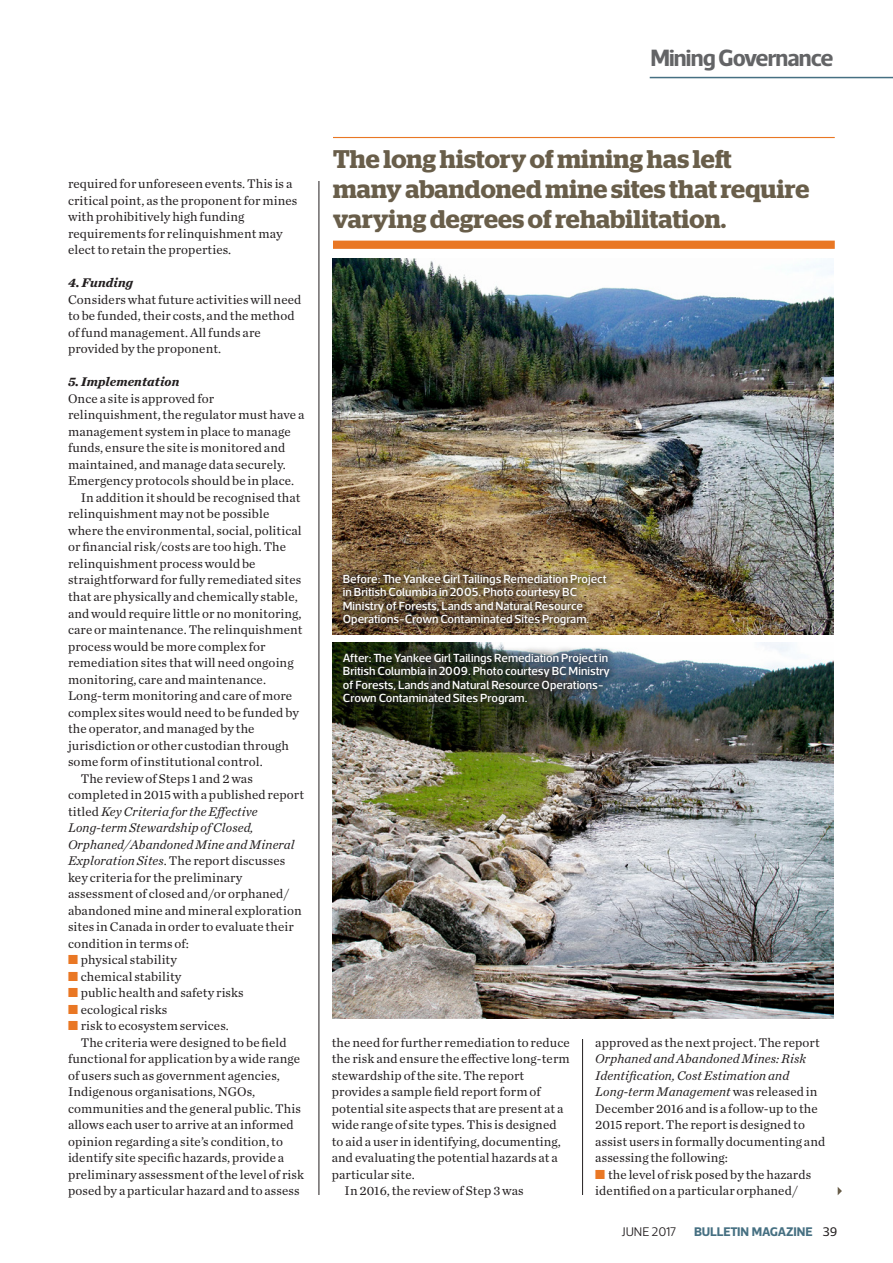
<style>
.page{position:relative;width:893px;height:1263px;background:#fff}
.page>*{position:absolute;margin:0;border:0;box-sizing:border-box;transform-origin:0 0}
.PULLQUOTE_-_FEATURES{font:600 25.5px/30px "Stag";letter-spacing:.01em;color:#695e4a}
.PAGE_HEAD_right{font:700 24px "Acto";letter-spacing:-.04em;color:#636466}
.TEXT_INDENT{font:13.2px/16.5px "Chronicle Text G1";letter-spacing:.01em;color:#231f20}
.TEXT_NO_INDENT{font:13.2px/16.5px "Chronicle Text G1";letter-spacing:.01em;color:#231f20}
.TEXT_SUBHEAD_3{font:italic 700 13.2px "Chronicle Text G1";letter-spacing:.01em;color:#231f20}
.t1{font:700 12.75px "Acto";letter-spacing:-.01em;color:#467082}
.t2{font:300 12.75px "Acto";letter-spacing:-.005em;color:#231f20}
.CAPTION_med{font:500 12px/13.5px "Acto";color:#fff}
.s1{font-style:italic}
.s2{color:#e97724}
.s3{font-weight:400;color:#231f20}
</style>
<div class="page">
<hr style="left:582px;top:395px;width:1px;height:800px;background:#231f20">
<hr style="left:319px;top:106px;width:1px;height:1089px;background:#231f20">
<div style="left:570px;top:0;width:25px;height:1038px;background:#fff"></div>
<svg style="left:838px;top:1187px;width:4px;height:8px"></svg>
<hr style="left:333px;top:137px;width:502px;height:1px;background:#e97724">
<div style="left:333px;top:241px;width:502px;height:8px;background:#e97724"></div>
<img style="left:332px;top:259px;width:501px;height:375px">
<img style="left:332px;top:643px;width:501px;height:376px">
<img style="left:335px;top:566px;width:280px;height:68px">
<svg style="left:335px;top:644px;width:283px;height:69px;background:#323d34"></svg>
<hr style="left:650px;top:77px;width:243px;height:1px;background:#467082">
<p class="PAGE_HEAD_right" style="left:650px;top:43px;width:184px">Mining Governance</p>
<p class="PULLQUOTE_-_FEATURES" style="left:333px;top:144px;width:478px">The long history of mining has left<br>many abandoned mine sites that require varying degrees of rehabilitation.</p>
<p class="TEXT_NO_INDENT" style="left:68px;top:175px;width:231px">required for unforeseen events. This is a critical point, as the proponent for mines with prohibitively high funding requirements for relinquishment may elect to retain the properties.</p>
<p class="TEXT_SUBHEAD_3" style="left:68px;top:272px;width:67px">4. Funding</p>
<p class="TEXT_NO_INDENT" style="left:68px;top:291px;width:235px">Considers what future activities will need to be funded, their costs, and the method of fund management. All funds are provided by the proponent.</p>
<p class="TEXT_SUBHEAD_3" style="left:68px;top:371px;width:113px">5. Implementation</p>
<p class="TEXT_NO_INDENT" style="left:68px;top:390px;width:238px">Once a site is approved for relinquishment, the regulator must have a management system in place to manage funds, ensure the site is monitored and maintained, and manage data securely.<br>Emergency protocols should be in place.</p>
<p class="TEXT_INDENT" style="left:68px;top:489px;width:236px;text-indent:13px">In addition it should be recognised that relinquishment may not be possible where the environmental, social, political or financial risk/costs are too high. The relinquishment process would be straightforward for fully remediated sites that are physically and chemically stable, and would require little or no monitoring, care or maintenance. The relinquishment process would be more complex for remediation sites that will need ongoing monitoring, care and maintenance.<br>Long-term monitoring and care of more complex sites would need to be funded by the operator, and managed by the jurisdiction or other custodian through some form of institutional control.</p>
<p class="TEXT_INDENT" style="left:68px;top:769px;width:238px;text-indent:13px">The review of Steps 1 and 2 was completed in 2015 with a published report titled <span class="s1">Key Criteria for the Effective Long-term Stewardship of Closed, Orphaned/Abandoned Mine and Mineral Exploration Sites</span>. The report discusses key criteria for the preliminary assessment of closed and/or orphaned/ abandoned mine and mineral exploration sites in Canada in order to evaluate their condition in terms of:</p>
<p class="TEXT_INDENT" style="left:68px;top:951px;width:110px"><span class="s2">■</span> physical stability</p>
<p class="TEXT_INDENT" style="left:68px;top:967px;width:115px"><span class="s2">■</span> chemical stability</p>
<p class="TEXT_INDENT" style="left:68px;top:984px;width:177px"><span class="s2">■</span> public health and safety risks</p>
<p class="TEXT_INDENT" style="left:68px;top:1000px;width:101px"><span class="s2">■</span> ecological risks</p>
<p class="TEXT_INDENT" style="left:68px;top:1017px;width:162px"><span class="s2">■</span> risk to ecosystem services.</p>
<p class="TEXT_INDENT" style="left:68px;top:1033px;width:237px;text-indent:13px">The criteria were designed to be field functional for application by a wide range of users such as government agencies, Indigenous organisations, NGOs, communities and the general public. This allows each user to arrive at an informed opinion regarding a site’s condition, to identify site specific hazards, provide a preliminary assessment of the level of risk posed by a particular hazard and to assess</p>
<p class="TEXT_INDENT" style="left:332px;top:1033px;width:239px">the need for further remediation to reduce the risk and ensure the effective long-term stewardship of the site. The report provides a sample field report form of potential site aspects that are present at a wide range of site types. This is designed to aid a user in identifying, documenting, and evaluating the potential hazards at a particular site.</p>
<p class="CAPTION_med" style="left:343px;top:572px;width:265px">Before: The Yankee Girl Tailings Remediation Project in British Columbia in 2005. Photo courtesy BC Ministry of Forests, Lands and Natural Resource Operations-Crown Contaminated Sites Program.</p>
<p class="CAPTION_med" style="left:343px;top:651px;width:269px">After: The Yankee Girl Tailings Remediation Project in British Columbia in 2009. Photo courtesy BC Ministry of Forests, Lands and Natural Resource Operations-Crown Contaminated Sites Program.</p>
<p class="TEXT_INDENT" style="left:595px;top:1033px;width:231px">approved as the next project. The report <span class="s1">Orphaned and Abandoned Mines: Risk Identification, Cost Estimation and Long-term Management</span> was released in December 2016 and is a follow-up to the 2015 report. The report is designed to assist users in formally documenting and assessing the following:</p>
<p class="TEXT_INDENT" style="left:595px;top:1165px;width:217px"><span class="s2">■</span> the level of risk posed by the hazards identified on a particular orphaned/</p>
<p class="TEXT_INDENT" style="left:345px;top:1182px;width:181px">In 2016, the review of Step 3 was</p>
<p class="t2" style="left:622px;top:1224px;width:56px">JUNE 2017</p>
<p class="t1" style="left:694px;top:1224px;width:145px">BULLETIN MAGAZINE <span class="s3">39</span></p>
</div>
